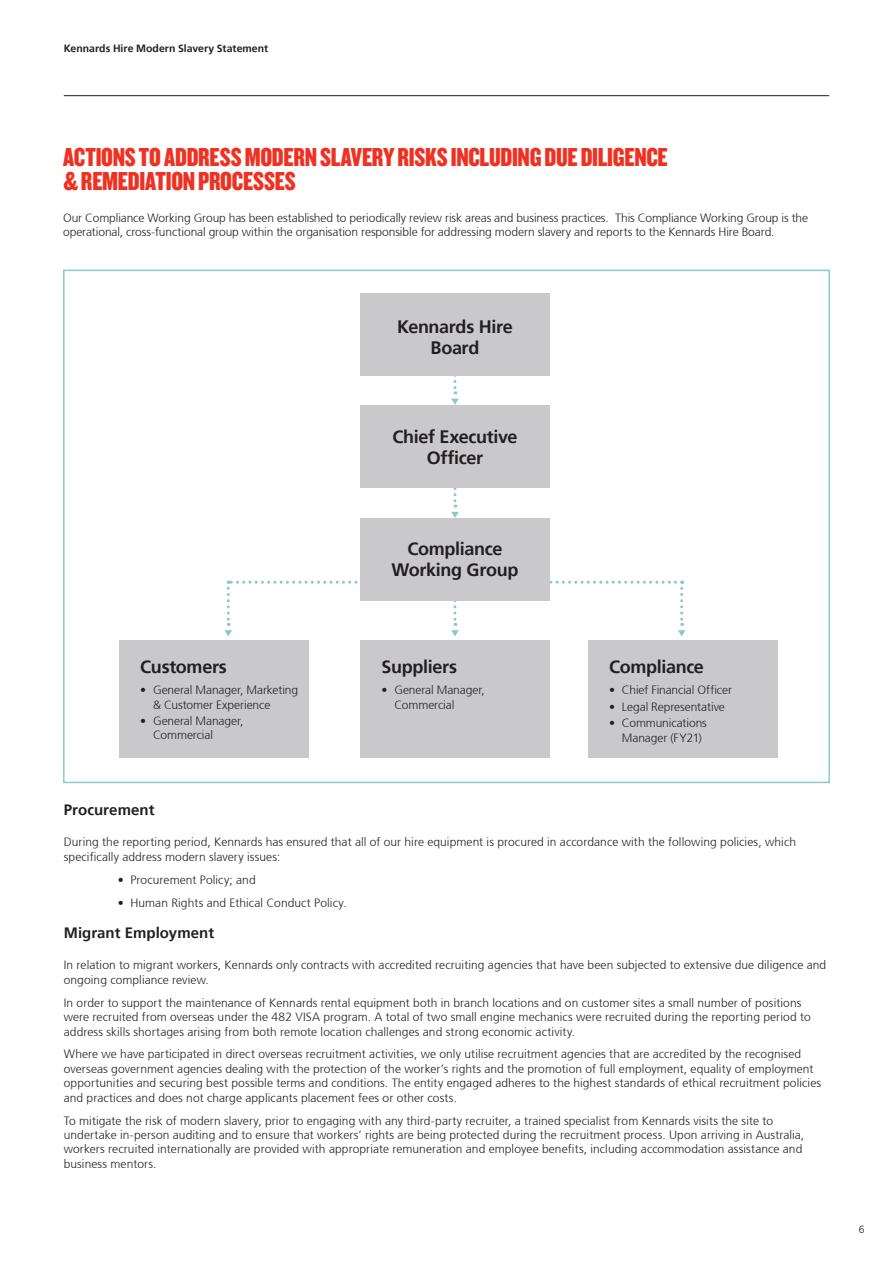
<style>
.page{position:relative;width:893px;height:1263px;background:#fff}
.page>*{position:absolute;margin:0;border:0;box-sizing:border-box;transform-origin:0 0}
.t1{font:27px/24.3px "Knockout 69 Full Liteweight";letter-spacing:-.01em;color:#ef3122}
.t2{font:700 18px/21px "Frutiger 65";letter-spacing:-.02em;color:#231f20;text-align:center}
.t3{font:700 15px "Frutiger 65";letter-spacing:.005em;color:#231f20}
.t4{font:300 12px/14.4px "Frutiger 45";letter-spacing:.005em;color:#231f20}
.t5{font:700 10.5px "Frutiger 65";color:#231f20}
.t6{font:300 10.5px "Frutiger";color:#231f20}
</style>
<div class="page">
<hr style="left:64px;top:95px;width:765px;height:1px;background:#231f20">
<svg style="left:451px;top:601px;width:8px;height:35px"></svg>
<svg style="left:451px;top:487px;width:8px;height:31px"></svg>
<svg style="left:451px;top:376px;width:8px;height:29px"></svg>
<svg style="left:550px;top:581px;width:135px;height:55px"></svg>
<svg style="left:224px;top:581px;width:132px;height:55px"></svg>
<div style="left:119px;top:641px;width:190px;height:117px;background:#c9c9cb"></div>
<div style="left:360px;top:641px;width:190px;height:117px;background:#c9c9cb"></div>
<div style="left:588px;top:641px;width:190px;height:117px;background:#c9c9cb"></div>
<div style="left:360px;top:293px;width:190px;height:83px;background:#c9c9cb"></div>
<div style="left:360px;top:405px;width:190px;height:82px;background:#c9c9cb"></div>
<div style="left:360px;top:518px;width:190px;height:83px;background:#c9c9cb"></div>
<p class="t5" style="left:64px;top:42px;width:206px">Kennards Hire Modern Slavery Statement</p>
<h1 class="t1" style="left:63px;top:144px;width:606px">ACTIONS TO ADDRESS MODERN SLAVERY RISKS INCLUDING DUE DILIGENCE &amp; REMEDIATION PROCESSES</h1>
<p class="t4" style="left:63px;top:211px;width:747px">Our Compliance Working Group has been established to periodically review risk areas and business practices. This Compliance Working Group is the operational, cross-functional group within the organisation responsible for addressing modern slavery and reports to the Kennards Hire Board.</p>
<h2 class="t2" style="left:397px;top:316px;width:117px">Kennards Hire<br>Board</h2>
<h2 class="t2" style="left:393px;top:426px;width:126px">Chief Executive<br>Officer</h2>
<h2 class="t2" style="left:140px;top:657px;width:88px">Customers</h2>
<p class="t4" style="left:153px;top:683px;width:147px;text-indent:-13px">• General Manager, Marketing &amp; Customer Experience</p>
<p class="t4" style="left:153px;top:714px;width:92px;text-indent:-13px">• General Manager,<br>Commercial</p>
<h2 class="t2" style="left:392px;top:538px;width:128px">Compliance<br>Working Group</h2>
<h2 class="t2" style="left:382px;top:657px;width:77px">Suppliers</h2>
<p class="t4" style="left:394px;top:683px;width:92px;text-indent:-13px">• General Manager,<br>Commercial</p>
<h2 class="t2" style="left:609px;top:657px;width:96px">Compliance</h2>
<p class="t4" style="left:609px;top:683px;width:124px">• Chief Financial Officer</p>
<p class="t4" style="left:609px;top:699px;width:117px">• Legal Representative</p>
<p class="t4" style="left:622px;top:716px;width:87px;text-indent:-13px">• Communications<br>Manager (FY21)</p>
<p class="t3" style="left:64px;top:801px;width:92px">Procurement</p>
<p class="t4" style="left:64px;top:835px;width:734px">During the reporting period, Kennards has ensured that all of our hire equipment is procured in accordance with the following policies, which specifically address modern slavery issues:</p>
<p class="t4" style="left:118px;top:872px;width:139px">• Procurement Policy; and</p>
<p class="t4" style="left:118px;top:895px;width:230px">• Human Rights and Ethical Conduct Policy.</p>
<p class="t3" style="left:64px;top:924px;width:152px">Migrant Employment</p>
<p class="t4" style="left:64px;top:958px;width:764px">In relation to migrant workers, Kennards only contracts with accredited recruiting agencies that have been subjected to extensive due diligence and ongoing compliance review.</p>
<p class="t4" style="left:64px;top:995px;width:748px">In order to support the maintenance of Kennards rental equipment both in branch locations and on customer sites a small number of positions were recruited from overseas under the 482 VISA program. A total of two small engine mechanics were recruited during the reporting period to address skills shortages arising from both remote location challenges and strong economic activity.</p>
<p class="t4" style="left:64px;top:1047px;width:759px">Where we have participated in direct overseas recruitment activities, we only utilise recruitment agencies that are accredited by the recognised overseas government agencies dealing with the protection of the worker’s rights and the promotion of full employment, equality of employment opportunities and securing best possible terms and conditions. The entity engaged adheres to the highest standards of ethical recruitment policies and practices and does not charge applicants placement fees or other costs.</p>
<p class="t4" style="left:64px;top:1113px;width:742px">To mitigate the risk of modern slavery, prior to engaging with any third-party recruiter, a trained specialist from Kennards visits the site to undertake in-person auditing and to ensure that workers’ rights are being protected during the recruitment process. Upon arriving in Australia, workers recruited internationally are provided with appropriate remuneration and employee benefits, including accommodation assistance and business mentors.</p>
<p class="t6" style="left:859px;top:1223px;width:7px">6</p>
</div>
